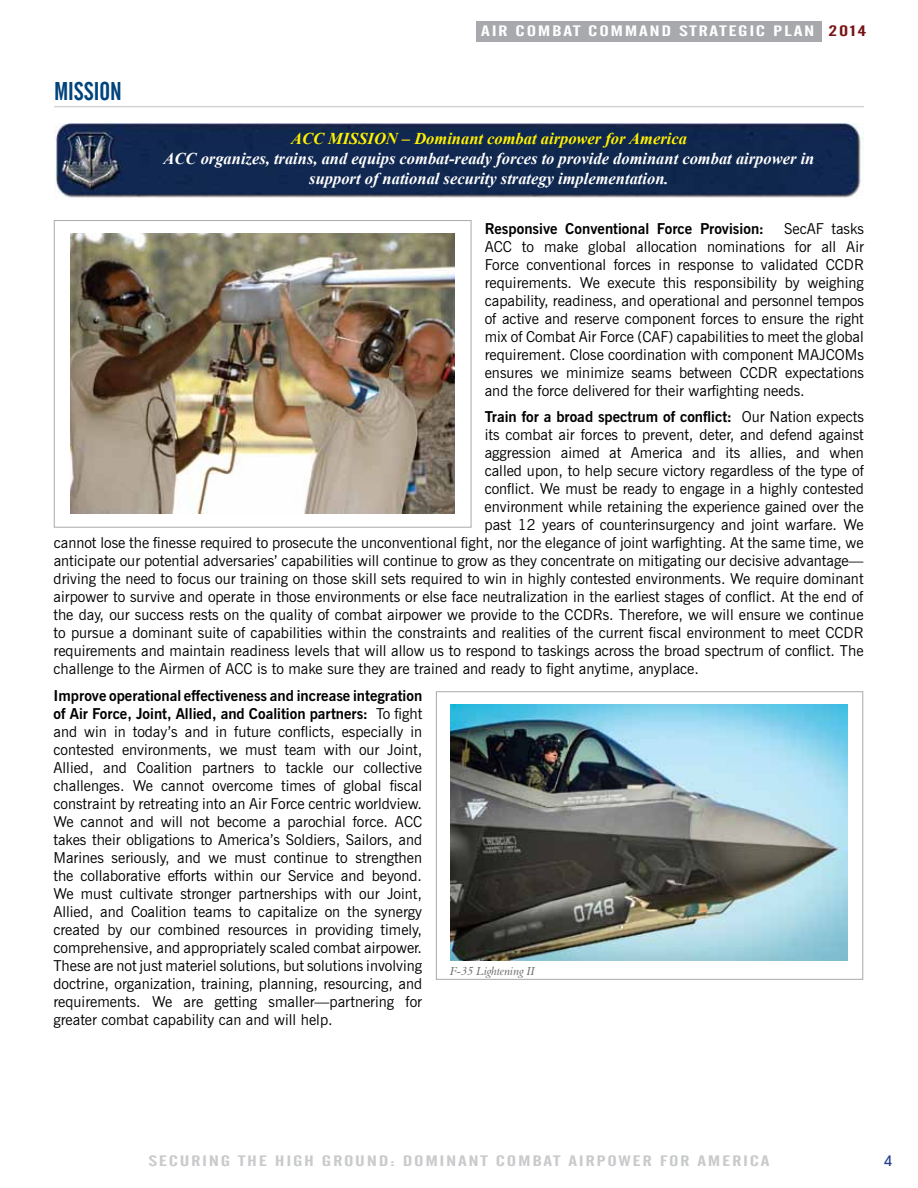
<style>
.page{position:relative;width:918px;height:1188px;background:#fff}
.page>*{position:absolute;margin:0;border:0;box-sizing:border-box;transform-origin:0 0}
.t1{font:25.5px "Alternate Gothic No 2 BT";color:#00447c}
.t2{font:italic 700 16.5px/19.8px "Times New Roman";color:#fff;text-align:center}
.t3{font:italic 700 16.5px "Times New Roman";color:#fff200}
.t4{font:15px/18px "News Gothic BT";color:#000;text-align:justify}
.t5{font:15px "Alternate Gothic No 2 BT";letter-spacing:.075em;color:#c9cacc;scale:1.5 1}
.t6{font:700 15px "News Gothic BT";color:#000}
.t7{font:15px "Alternate Gothic No 2 BT";letter-spacing:.075em;color:#fff;scale:1.5 1}
.t8{font:15px "Alternate Gothic No 2 BT";color:#771213;scale:1.5 1}
.t9{font:500 15px "Avant Garde IT Cby BT";color:#25408f}
.t10{font:12px "Aldine 401 BT Italic A";color:#6d6e71}
.s1{font-weight:700}
.s2{font-weight:400}
</style>
<div class="page">
<div style="left:436px;top:692px;width:427px;height:288px;border:1px solid #a7a9ac"></div>
<img style="left:450px;top:705px;width:397px;height:255px">
<div style="left:54px;top:220px;width:417px;height:307px;border:1px solid #a7a9ac"></div>
<img style="left:71px;top:234px;width:383px;height:280px">
<div style="left:476px;top:21px;width:345px;height:20px;background:#a7a9ac"></div>
<hr style="left:54px;top:106px;width:810px;height:1px;background:#d1d3d4">
<img style="left:54px;top:123px;width:810px;height:75px">
<h1 class="t1" style="left:54px;top:77px;width:24px">MISSION</h1>
<p class="t7" style="left:481px;top:23px;width:140px">AIR COMBAT COMMAND STRATEGIC</p>
<p class="t7" style="left:773px;top:23px;width:22px">PLAN</p>
<p class="t8" style="left:829px;top:23px;width:27px">2014</p>
<p class="t3" style="left:291px;top:127px;width:397px">ACC MISSION – Dominant combat airpower for America</p>
<p class="t2" style="left:164px;top:148px;width:652px">ACC organizes, trains, and equips combat-ready forces to provide dominant combat airpower in support of national security strategy implementation.</p>
<p class="t4" style="left:485px;top:219px;width:381px"><span class="s1">Responsive Conventional Force Provision:</span> SecAF tasks ACC to make global allocation nominations for all Air Force conventional forces in response to validated CCDR requirements. We execute this responsibility by weighing capability, readiness, and operational and personnel tempos of active and reserve component forces to ensure the right mix of Combat Air Force (CAF) capabilities to meet the global requirement. Close coordination with component MAJCOMs ensures we minimize seams between CCDR expectations and the force delivered for their warfighting needs.</p>
<p class="t6" style="left:485px;top:408px;width:381px">Train for a broad spectrum of conflict: <span class="s2">Our Nation expects</span></p>
<p class="t4" style="left:485px;top:426px;width:381px">its combat air forces to prevent, deter, and defend against</p>
<p class="t4" style="left:485px;top:444px;width:381px">aggression aimed at America and its allies, and when</p>
<p class="t4" style="left:485px;top:462px;width:381px">called upon, to help secure victory regardless of the type of</p>
<p class="t4" style="left:485px;top:480px;width:381px">conflict. We must be ready to engage in a highly contested</p>
<p class="t4" style="left:485px;top:498px;width:381px">environment while retaining the experience gained over the</p>
<p class="t4" style="left:485px;top:516px;width:381px">past 12 years of counterinsurgency and joint warfare. We</p>
<p class="t4" style="left:54px;top:534px;width:811px">cannot lose the finesse required to prosecute the unconventional fight, nor the elegance of joint warfighting. At the same time, we</p>
<p class="t4" style="left:54px;top:552px;width:811px">anticipate our potential adversaries’ capabilities will continue to grow as they concentrate on mitigating our decisive advantage—</p>
<p class="t4" style="left:54px;top:570px;width:811px">driving the need to focus our training on those skill sets required to win in highly contested environments. We require dominant</p>
<p class="t4" style="left:54px;top:588px;width:811px">airpower to survive and operate in those environments or else face neutralization in the earliest stages of conflict. At the end of</p>
<p class="t4" style="left:53px;top:606px;width:812px">the day, our success rests on the quality of combat airpower we provide to the CCDRs. Therefore, we will ensure we continue</p>
<p class="t4" style="left:54px;top:624px;width:811px">to pursue a dominant suite of capabilities within the constraints and realities of the current fiscal environment to meet CCDR</p>
<p class="t4" style="left:54px;top:642px;width:812px">requirements and maintain readiness levels that will allow us to respond to taskings across the broad spectrum of conflict. The</p>
<p class="t4" style="left:54px;top:660px;width:647px">challenge to the Airmen of ACC is to make sure they are trained and ready to fight anytime, anyplace.</p>
<p class="t4" style="left:53px;top:687px;width:370px"><span class="s1">Improve operational effectiveness and increase integration of Air Force, Joint, Allied, and Coalition partners:</span> To fight and win in today’s and in future conflicts, especially in contested environments, we must team with our Joint, Allied, and Coalition partners to tackle our collective challenges. We cannot overcome times of global fiscal constraint by retreating into an Air Force centric worldview.<br>We cannot and will not become a parochial force. ACC takes their obligations to America’s Soldiers, Sailors, and Marines seriously, and we must continue to strengthen the collaborative efforts within our Service and beyond.<br>We must cultivate stronger partnerships with our Joint, Allied, and Coalition teams to capitalize on the synergy created by our combined resources in providing timely, comprehensive, and appropriately scaled combat airpower.<br>These are not just materiel solutions, but solutions involving doctrine, organization, training, planning, resourcing, and requirements. We are getting smaller—partnering for greater combat capability can and will help.</p>
<p class="t10" style="left:450px;top:963px;width:86px">F-35 Lightening II</p>
<p class="t5" style="left:148px;top:1153px;width:416px">SECURING THE HIGH GROUND: DOMINANT COMBAT AIRPOWER FOR AMERICA</p>
<p class="t9" style="left:884px;top:1152px;width:10px">4</p>
</div>
